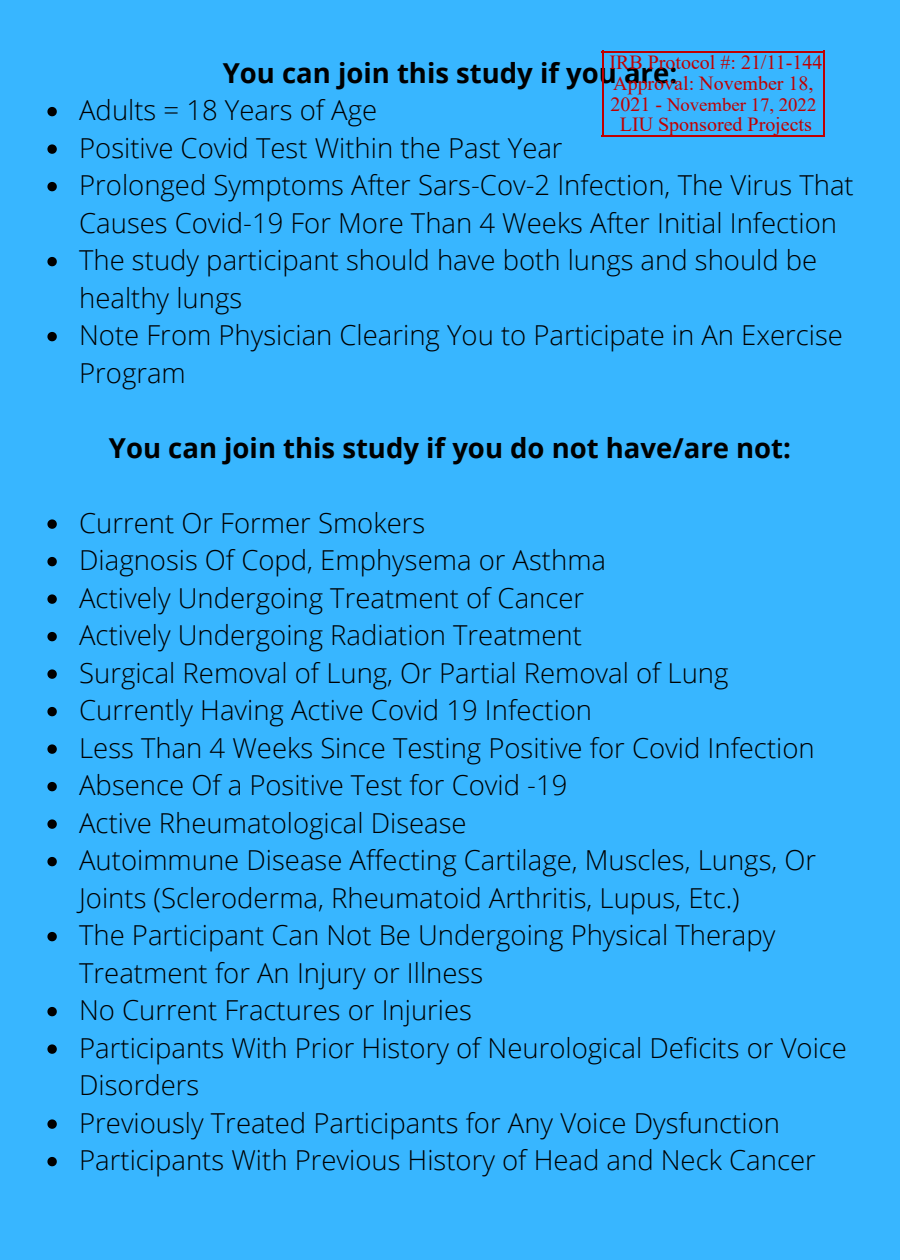
<style>
.page{position:relative;width:900px;height:1260px;background:#38b6ff}
.page>*{position:absolute;margin:0;border:0;box-sizing:border-box;transform-origin:0 0}
.t1{font:300 27.5px/37.5px "Open Sans";color:#000}
.t2{font:700 27.5px "Open Sans";color:#000}
.t3{font:20px/20.5px "Times New Roman";color:#c00000}
.t4{font:18.75px "Times New Roman";color:#c00000}
.s1{font-size:20px}
</style>
<div class="page">
<svg style="left:47px;top:107px;width:10px;height:9px"></svg>
<svg style="left:47px;top:144px;width:10px;height:10px"></svg>
<svg style="left:47px;top:182px;width:10px;height:9px"></svg>
<svg style="left:47px;top:257px;width:10px;height:9px"></svg>
<svg style="left:47px;top:332px;width:10px;height:9px"></svg>
<svg style="left:47px;top:519px;width:10px;height:10px"></svg>
<svg style="left:47px;top:557px;width:10px;height:9px"></svg>
<svg style="left:47px;top:594px;width:10px;height:10px"></svg>
<svg style="left:47px;top:632px;width:10px;height:9px"></svg>
<svg style="left:47px;top:669px;width:10px;height:10px"></svg>
<svg style="left:47px;top:707px;width:10px;height:9px"></svg>
<svg style="left:47px;top:744px;width:10px;height:10px"></svg>
<svg style="left:47px;top:782px;width:10px;height:9px"></svg>
<svg style="left:47px;top:819px;width:10px;height:10px"></svg>
<svg style="left:47px;top:857px;width:10px;height:9px"></svg>
<svg style="left:47px;top:932px;width:10px;height:9px"></svg>
<svg style="left:47px;top:1007px;width:10px;height:9px"></svg>
<svg style="left:47px;top:1044px;width:10px;height:10px"></svg>
<svg style="left:47px;top:1119px;width:10px;height:10px"></svg>
<svg style="left:47px;top:1157px;width:10px;height:9px"></svg>
<hr style="left:602px;top:51px;width:223px;height:2px;background:#c00000">
<hr style="left:602px;top:135px;width:223px;height:2px;background:#c00000">
<hr style="left:602px;top:51px;width:2px;height:86px;background:#c00000">
<hr style="left:823px;top:51px;width:2px;height:86px;background:#c00000">
<p class="t3" style="left:609px;top:52px;width:215px">IRB Protocol #: 21/11-144<br>Approval: November 18,</p>
<p class="t4" style="left:610px;top:94px;width:208px"><span class="s1">2021 -</span> November 17, 2022</p>
<p class="t3" style="left:620px;top:114px;width:194px">LIU Sponsored Projects</p>
<p class="t2" style="left:223px;top:53px;width:456px">You can join this study if you are:</p>
<p class="t1" style="left:79px;top:91px;width:299px">Adults = 18 Years of Age</p>
<p class="t1" style="left:79px;top:128px;width:485px">Positive Covid Test Within the Past Year</p>
<p class="t1" style="left:79px;top:166px;width:776px">Prolonged Symptoms After Sars-Cov-2 Infection, The Virus That<br>Causes Covid-19 For More Than 4 Weeks After Initial Infection</p>
<p class="t1" style="left:79px;top:241px;width:740px">The study participant should have both lungs and should be healthy lungs</p>
<p class="t1" style="left:79px;top:316px;width:765px">Note From Physician Clearing You to Participate in An Exercise<br>Program</p>
<p class="t2" style="left:109px;top:428px;width:684px">You can join this study if you do not have/are not:</p>
<p class="t1" style="left:79px;top:503px;width:348px">Current Or Former Smokers</p>
<p class="t1" style="left:79px;top:541px;width:528px">Diagnosis Of Copd, Emphysema or Asthma</p>
<p class="t1" style="left:79px;top:578px;width:507px">Actively Undergoing Treatment of Cancer</p>
<p class="t1" style="left:79px;top:616px;width:504px">Actively Undergoing Radiation Treatment</p>
<p class="t1" style="left:79px;top:653px;width:651px">Surgical Removal of Lung, Or Partial Removal of Lung</p>
<p class="t1" style="left:79px;top:691px;width:515px">Currently Having Active Covid 19 Infection</p>
<p class="t1" style="left:79px;top:728px;width:737px">Less Than 4 Weeks Since Testing Positive for Covid Infection</p>
<p class="t1" style="left:79px;top:766px;width:490px">Absence Of a Positive Test for Covid -19</p>
<p class="t1" style="left:79px;top:803px;width:389px">Active Rheumatological Disease</p>
<p class="t1" style="left:79px;top:841px;width:739px">Autoimmune Disease Affecting Cartilage, Muscles, Lungs, Or<br>Joints (Scleroderma, Rheumatoid Arthritis, Lupus, Etc.)</p>
<p class="t1" style="left:79px;top:916px;width:698px">The Participant Can Not Be Undergoing Physical Therapy<br>Treatment for An Injury or Illness</p>
<p class="t1" style="left:79px;top:991px;width:394px">No Current Fractures or Injuries</p>
<p class="t1" style="left:79px;top:1028px;width:769px">Participants With Prior History of Neurological Deficits or Voice<br>Disorders</p>
<p class="t1" style="left:79px;top:1103px;width:702px">Previously Treated Participants for Any Voice Dysfunction</p>
<p class="t1" style="left:79px;top:1141px;width:738px">Participants With Previous History of Head and Neck Cancer</p>
</div>
